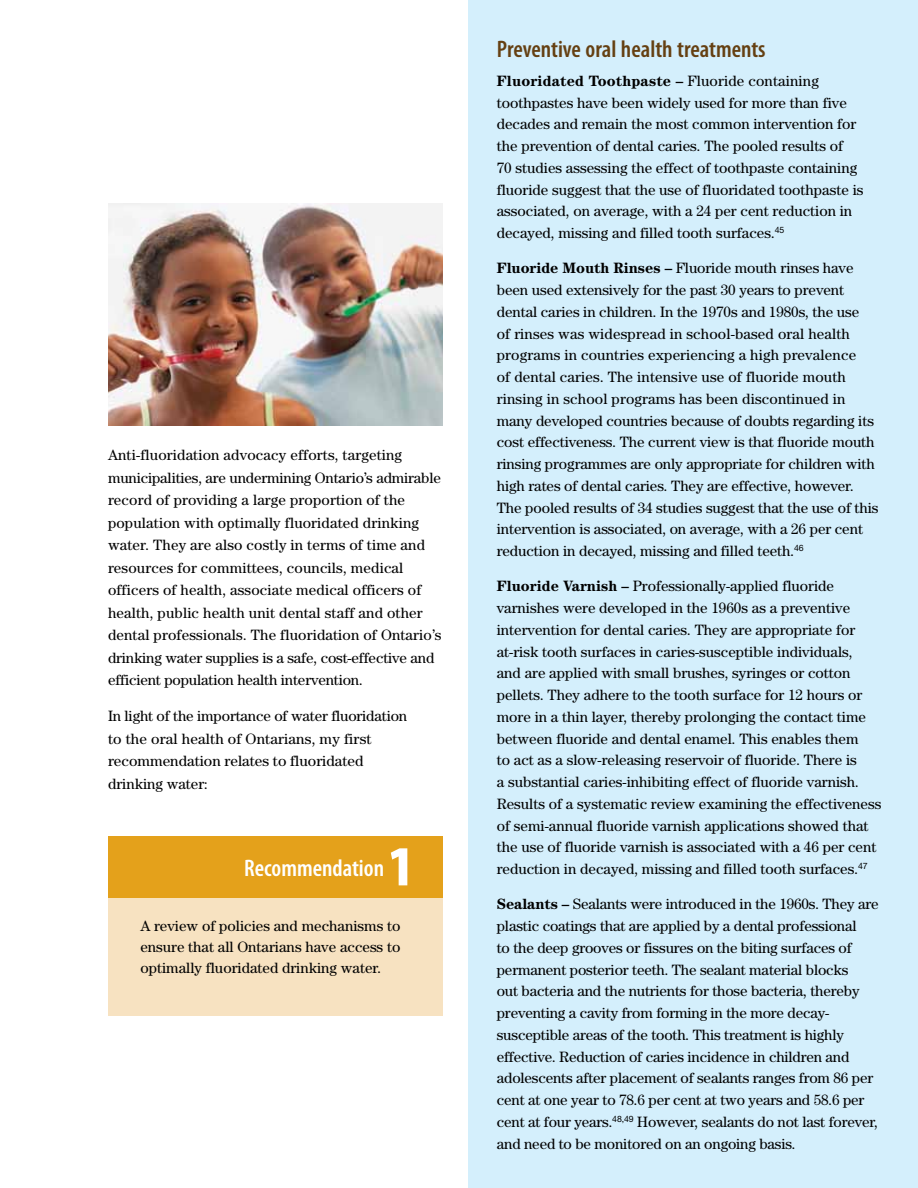
<style>
.page{position:relative;width:918px;height:1188px;background:#fff}
.page>*{position:absolute;margin:0;border:0;box-sizing:border-box;transform-origin:0 0}
.t1{font:900 condensed 57px "Myriad Pro";color:#fff}
.t2{font:600 condensed 24px "Myriad Pro";color:#654012}
.t3{font:600 condensed 24px "Myriad Pro";color:#fff}
.t4{font:15px/21.8px "Century";color:#000}
.s1{font-weight:700}
</style>
<div class="page">
<div style="left:469px;top:0;width:449px;height:1188px;background:#d4effc"></div>
<img style="left:108px;top:203px;width:335px;height:223px">
<div style="left:108px;top:836px;width:335px;height:179px;background:#f7e2c1"></div>
<div style="left:108px;top:836px;width:335px;height:61px;background:#e4a11b"></div>
<p class="t4" style="left:108px;top:444px;width:335px;line-height:22.5px">Anti-fluoridation advocacy efforts, targeting municipalities, are undermining Ontario’s admirable record of providing a large proportion of the population with optimally fluoridated drinking water. They are also costly in terms of time and resources for committees, councils, medical officers of health, associate medical officers of health, public health unit dental staff and other dental professionals. The fluoridation of Ontario’s drinking water supplies is a safe, cost-effective and efficient population health intervention.</p>
<p class="t4" style="left:108px;top:705px;width:301px;line-height:22.5px">In light of the importance of water fluoridation to the oral health of Ontarians, my first recommendation relates to fluoridated drinking water:</p>
<h2 class="t3" style="left:244px;top:854px;width:142px">Recommendation</h2>
<h1 class="t1" style="left:389px;top:830px;width:27px">1</h1>
<p class="t4" style="left:140px;top:915px;width:262px;line-height:21px;text-align:justify">A review of policies and mechanisms to ensure that all Ontarians have access to optimally fluoridated drinking water.</p>
<h2 class="t2" style="left:497px;top:35px;width:270px">Preventive oral health treatments</h2>
<p class="t4" style="left:497px;top:70px;width:368px"><span class="s1">Fluoridated Toothpaste –</span> Fluoride containing toothpastes have been widely used for more than five decades and remain the most common intervention for the prevention of dental caries. The pooled results of<br>70 studies assessing the effect of toothpaste containing fluoride suggest that the use of fluoridated toothpaste is associated, on average, with a 24 per cent reduction in decayed, missing and filled tooth surfaces.<sup>45</sup></p>
<p class="t4" style="left:497px;top:257px;width:383px"><span class="s1">Fluoride Mouth Rinses –</span> Fluoride mouth rinses have been used extensively for the past 30 years to prevent dental caries in children. In the 1970s and 1980s, the use<br>of rinses was widespread in school-based oral health programs in countries experiencing a high prevalence<br>of dental caries. The intensive use of fluoride mouth rinsing in school programs has been discontinued in many developed countries because of doubts regarding its cost effectiveness. The current view is that fluoride mouth rinsing programmes are only appropriate for children with high rates of dental caries. They are effective, however.<br>The pooled results of 34 studies suggest that the use of this intervention is associated, on average, with a 26 per cent reduction in decayed, missing and filled teeth.<sup>46</sup></p>
<p class="t4" style="left:497px;top:575px;width:386px"><span class="s1">Fluoride Varnish –</span> Professionally-applied fluoride varnishes were developed in the 1960s as a preventive intervention for dental caries. They are appropriate for at-risk tooth surfaces in caries-susceptible individuals,<br>and are applied with small brushes, syringes or cotton pellets. They adhere to the tooth surface for 12 hours or more in a thin layer, thereby prolonging the contact time between fluoride and dental enamel. This enables them<br>to act as a slow-releasing reservoir of fluoride. There is<br>a substantial caries-inhibiting effect of fluoride varnish.<br>Results of a systematic review examining the effectiveness of semi-annual fluoride varnish applications showed that the use of fluoride varnish is associated with a 46 per cent reduction in decayed, missing and filled tooth surfaces.<sup>47</sup></p>
<p class="t4" style="left:497px;top:893px;width:383px"><span class="s1">Sealants –</span> Sealants were introduced in the 1960s. They are plastic coatings that are applied by a dental professional<br>to the deep grooves or fissures on the biting surfaces of permanent posterior teeth. The sealant material blocks<br>out bacteria and the nutrients for those bacteria, thereby preventing a cavity from forming in the more decay&shy;susceptible areas of the tooth. This treatment is highly effective. Reduction of caries incidence in children and adolescents after placement of sealants ranges from 86 per cent at one year to 78.6 per cent at two years and 58.6 per cent at four years.<sup>48,49</sup> However, sealants do not last forever, and need to be monitored on an ongoing basis.</p>
</div>
